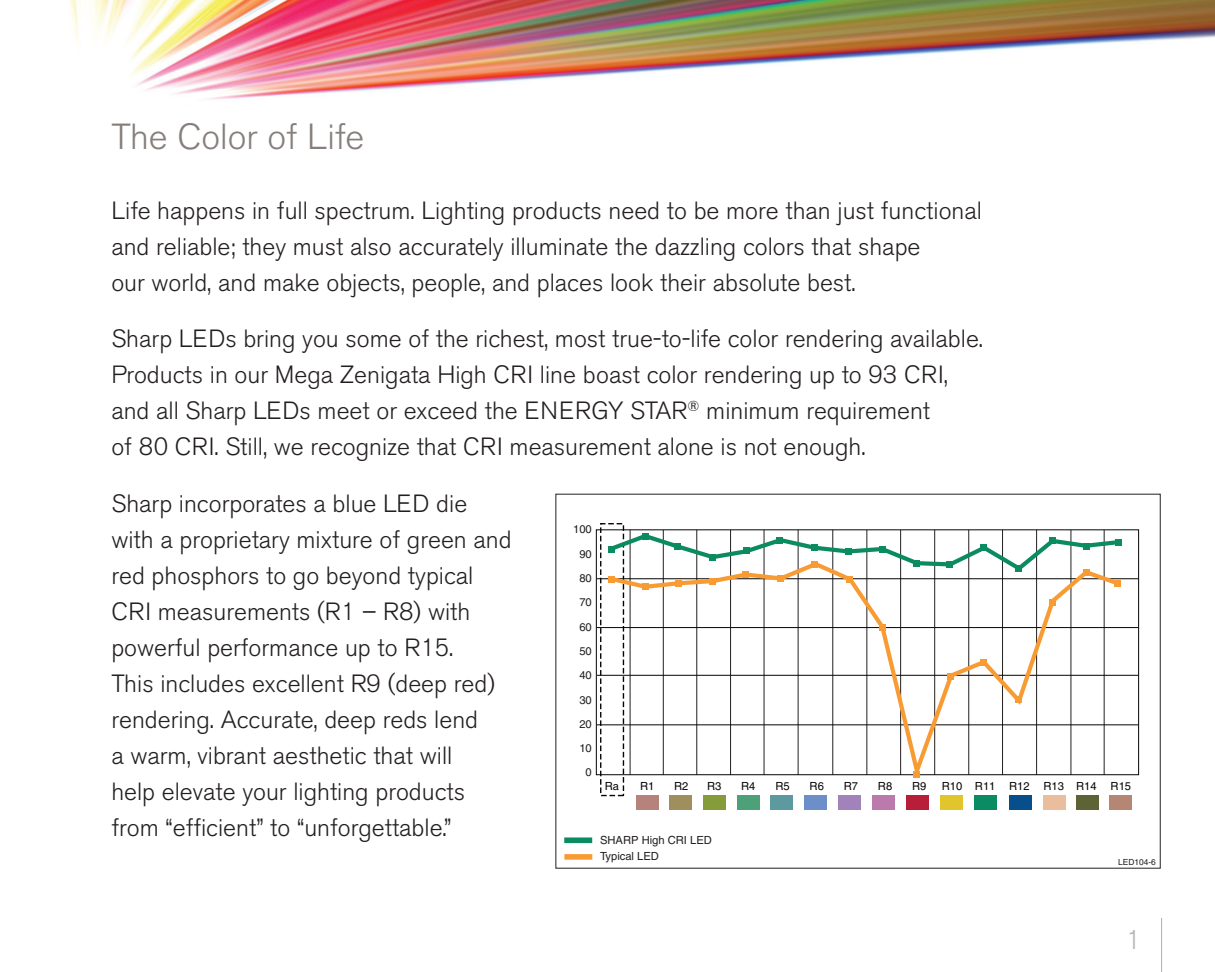
<style>
.page{position:relative;width:1215px;height:972px;background:#fff}
.page>*{position:absolute;margin:0;border:0;box-sizing:border-box;transform-origin:0 0}
.t1{font:300 36px "Akzidenz Grotesk BE";color:#867f7c}
.t2{font:300 27px "Akzidenz Grotesk BE";color:#bab5b4}
.t3{font:300 24.75px/36px "Akzidenz Grotesk BE";color:#231f20}
.t4{font:11.25px "Helvetica";color:#050504}
.t5{font:11.25px "Helvetica";color:#231f20}
.t6{font:11.25px/24.3px "Helvetica";color:#211e1e;text-align:center}
.t7{font:8.33px "Helvetica";color:#211e1e}
</style>
<div class="page">
<hr style="left:1161px;top:918px;width:1px;height:54px;background:#bab5b4">
<hr style="left:630px;top:530px;width:1px;height:245px;background:#231f20">
<hr style="left:663px;top:530px;width:1px;height:245px;background:#231f20">
<hr style="left:696px;top:530px;width:1px;height:245px;background:#231f20">
<hr style="left:730px;top:530px;width:1px;height:245px;background:#231f20">
<hr style="left:764px;top:530px;width:1px;height:245px;background:#231f20">
<hr style="left:798px;top:530px;width:1px;height:245px;background:#231f20">
<hr style="left:832px;top:530px;width:1px;height:245px;background:#231f20">
<hr style="left:866px;top:530px;width:1px;height:245px;background:#231f20">
<hr style="left:900px;top:530px;width:1px;height:245px;background:#231f20">
<hr style="left:934px;top:530px;width:1px;height:245px;background:#231f20">
<hr style="left:968px;top:530px;width:1px;height:245px;background:#231f20">
<hr style="left:1002px;top:530px;width:1px;height:245px;background:#231f20">
<hr style="left:1036px;top:530px;width:1px;height:245px;background:#231f20">
<hr style="left:1071px;top:530px;width:1px;height:245px;background:#231f20">
<hr style="left:1104px;top:530px;width:1px;height:245px;background:#231f20">
<div style="left:637px;top:795px;width:22px;height:15px;background:#b6837c"></div>
<div style="left:600px;top:523px;width:24px;height:273px;border:1px dashed #050504"></div>
<div style="left:669px;top:795px;width:22px;height:15px;background:#9f8f5c"></div>
<div style="left:703px;top:795px;width:22px;height:15px;background:#869b3a"></div>
<div style="left:737px;top:795px;width:22px;height:15px;background:#4da077"></div>
<div style="left:771px;top:795px;width:22px;height:15px;background:#5d9a9f"></div>
<div style="left:805px;top:795px;width:22px;height:15px;background:#6c8fc9"></div>
<div style="left:838px;top:795px;width:23px;height:15px;background:#a182bb"></div>
<div style="left:872px;top:795px;width:23px;height:15px;background:#bb7aab"></div>
<div style="left:906px;top:795px;width:23px;height:15px;background:#b81e39"></div>
<div style="left:940px;top:795px;width:22px;height:15px;background:#e1c52c"></div>
<div style="left:974px;top:795px;width:22px;height:15px;background:#0a8b61"></div>
<div style="left:1009px;top:795px;width:23px;height:15px;background:#074e8d"></div>
<div style="left:1043px;top:795px;width:22px;height:15px;background:#eabd9c"></div>
<div style="left:1076px;top:795px;width:22px;height:15px;background:#5d6334"></div>
<div style="left:1110px;top:795px;width:22px;height:15px;background:#b48673"></div>
<hr style="left:597px;top:578px;width:541px;height:1px;background:#050504">
<hr style="left:597px;top:627px;width:541px;height:1px;background:#050504">
<hr style="left:597px;top:675px;width:541px;height:1px;background:#050504">
<hr style="left:597px;top:724px;width:541px;height:1px;background:#050504">
<div style="left:564px;top:837px;width:28px;height:6px;background:#0a8b61"></div>
<div style="left:564px;top:854px;width:28px;height:6px;background:#f89b33"></div>
<svg style="left:608px;top:532px;width:514px;height:28px"></svg>
<svg style="left:608px;top:560px;width:516px;height:225px"></svg>
<img style="left:70px;top:0;width:1145px;height:100px">
<h1 class="t1" style="left:111px;top:117px;width:254px">The Color of Life</h1>
<p class="t3" style="left:111px;top:193px;width:872px">Life happens in full spectrum. Lighting products need to be more than just functional and reliable; they must also accurately illuminate the dazzling colors that shape<br>our world, and make objects, people, and places look their absolute best.</p>
<p class="t3" style="left:111px;top:321px;width:873px">Sharp LEDs bring you some of the richest, most true-to-life color rendering available.<br>Products in our Mega Zenigata High CRI line boast color rendering up to 93 CRI, and all Sharp LEDs meet or exceed the ENERGY STAR<sup>®</sup> minimum requirement<br>of 80 CRI. Still, we recognize that CRI measurement alone is not enough.</p>
<p class="t3" style="left:111px;top:486px;width:402px">Sharp incorporates a blue LED die with a proprietary mixture of green and red phosphors to go beyond typical CRI measurements (R1 – R8) with powerful performance up to R15.<br>This includes excellent R9 (deep red) rendering. Accurate, deep reds lend<br>a warm, vibrant aesthetic that will<br>help elevate your lighting products from “efficient” to “unforgettable.”</p>
<p class="t6" style="left:573px;top:517px;width:20px">100</p>
<p class="t6" style="left:579px;top:542px;width:14px">90</p>
<p class="t6" style="left:579px;top:566px;width:14px">80</p>
<p class="t6" style="left:579px;top:590px;width:14px">70</p>
<p class="t6" style="left:579px;top:615px;width:14px">60</p>
<p class="t6" style="left:579px;top:639px;width:14px">50</p>
<p class="t6" style="left:579px;top:663px;width:14px">40</p>
<p class="t6" style="left:579px;top:687px;width:14px">30</p>
<p class="t6" style="left:579px;top:712px;width:14px">20</p>
<p class="t6" style="left:579px;top:736px;width:14px">10<br>0</p>
<p class="t4" style="left:605px;top:780px;width:16px">Ra</p>
<p class="t4" style="left:640px;top:780px;width:16px">R1</p>
<p class="t4" style="left:674px;top:780px;width:16px">R2</p>
<p class="t4" style="left:707px;top:780px;width:16px">R3</p>
<p class="t4" style="left:741px;top:780px;width:16px">R4</p>
<p class="t4" style="left:775px;top:780px;width:16px">R5</p>
<p class="t4" style="left:810px;top:780px;width:16px">R6</p>
<p class="t4" style="left:844px;top:780px;width:16px">R7</p>
<p class="t4" style="left:878px;top:780px;width:16px">R8</p>
<p class="t4" style="left:912px;top:780px;width:16px">R9</p>
<p class="t4" style="left:942px;top:780px;width:191px">R10 R11 R12 R13 R14 R15</p>
<p class="t5" style="left:600px;top:834px;width:113px">SHARP High CRI LED</p>
<p class="t5" style="left:600px;top:849px;width:60px">Typical LED</p>
<p class="t7" style="left:1118px;top:858px;width:39px">LED104-6</p>
<p class="t2" style="left:1126px;top:924px;width:17px">1</p>
</div>
